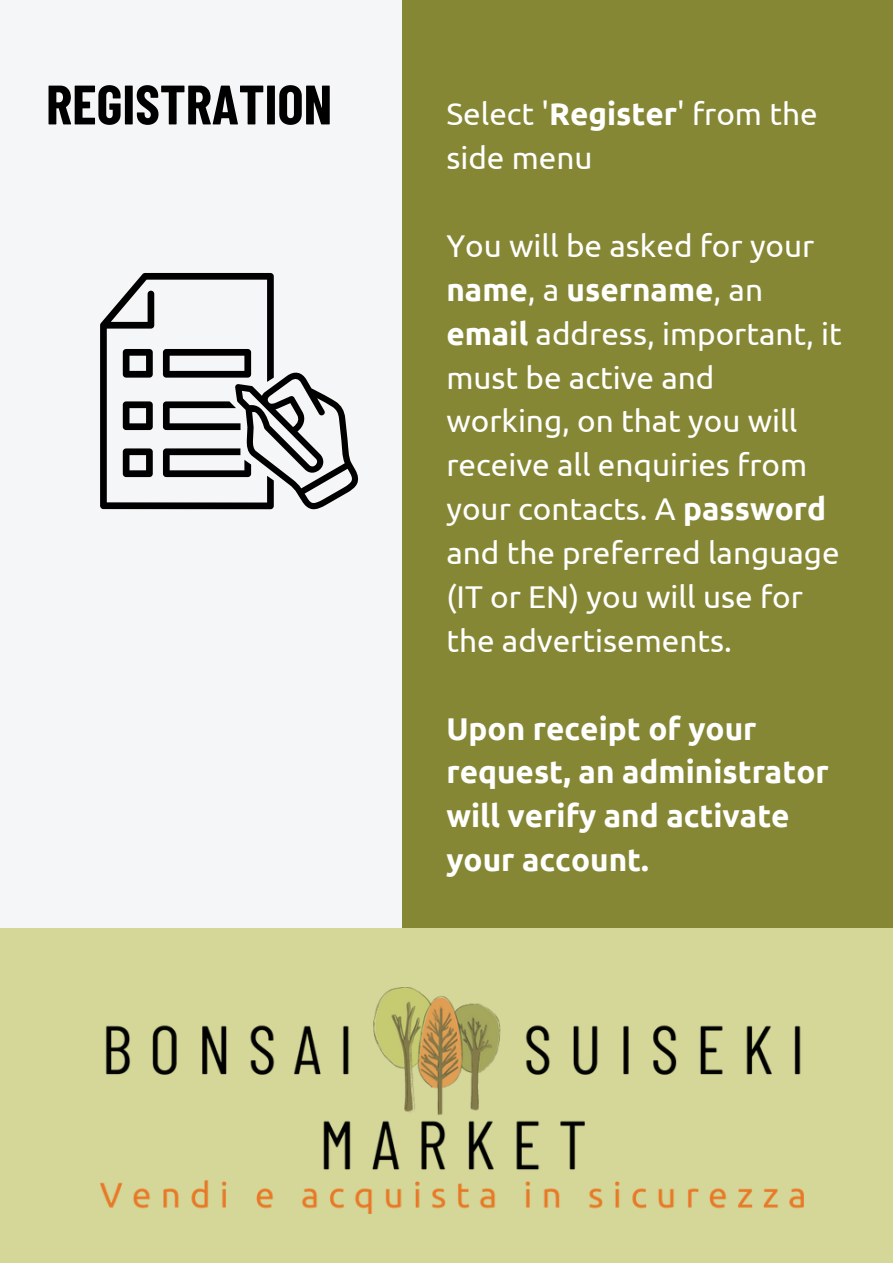
<style>
.page{position:relative;width:893px;height:1264px;background:#fff}
.page>*{position:absolute;margin:0;border:0;box-sizing:border-box;transform-origin:0 0}
.t1{font:700 55.5px "Barlow Condensed";color:#000}
.t2{font:31.5px/43.8px "Ubuntu";color:#fff}
.t3{font:700 31.5px/43.8px "Ubuntu";color:#fff}
.s1{font-weight:700}
</style>
<div class="page">
<div style="left:0;top:0;width:892px;height:1262px;background:#f5f6f7"></div>
<div style="left:402px;top:0;width:490px;height:928px;background:#868735"></div>
<div style="left:0;top:928px;width:892px;height:334px;background:#d4d798"></div>
<img style="left:100px;top:987px;width:703px;height:226px">
<svg style="left:100px;top:273px;width:259px;height:236px"></svg>
<h1 class="t1" style="left:46px;top:69px;width:287px">REGISTRATION</h1>
<p class="t2" style="left:446px;top:92px;width:373px">Select '<span class="s1">Register</span>' from the side menu</p>
<p class="t2" style="left:446px;top:223px;width:397px">You will be asked for your <span class="s1">name</span>, a <span class="s1">username</span>, an <span class="s1">email</span> address, important, it must be active and working, on that you will receive all enquiries from your contacts. A <span class="s1">password </span>and the preferred language (IT or EN) you will use for the advertisements.</p>
<p class="t3" style="left:446px;top:706px;width:384px">Upon receipt of your request, an administrator will verify and activate your account.</p>
</div>
